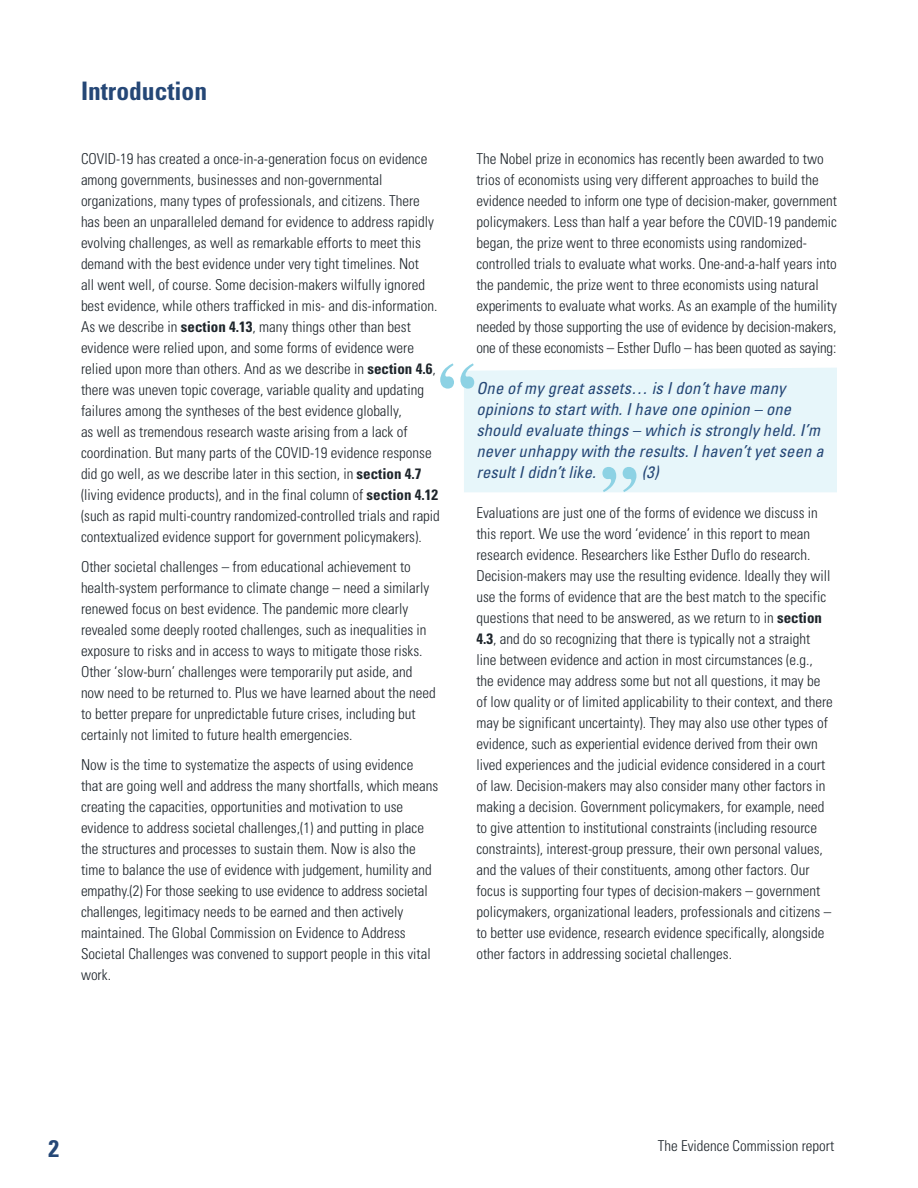
<style>
.page{position:relative;width:918px;height:1188px;background:#fff}
.page>*{position:absolute;margin:0;border:0;box-sizing:border-box;transform-origin:0 0}
.t1{font:700 75px "Times";color:#8dd2e4}
.t2{font:700 condensed 25.5px "Univers";color:#254776}
.t3{font:700 condensed 24px "Univers";color:#254776}
.t4{font:italic condensed 16.5px/21px "Univers";letter-spacing:.01em;color:#254776}
.t5{font:300 condensed 15px/21px "Univers";color:#1e252b}
.s1{font-weight:700}
</style>
<div class="page">
<div style="left:464px;top:368px;width:373px;height:124px;background:#e7f6fa"></div>
<h2 class="t2" style="left:81px;top:75px;width:128px">Introduction</h2>
<p class="t5" style="left:81px;top:149px;width:360px">COVID-19 has created a once-in-a-generation focus on evidence among governments, businesses and non-governmental organizations, many types of professionals, and citizens. There has been an unparalleled demand for evidence to address rapidly evolving challenges, as well as remarkable efforts to meet this demand with the best evidence under very tight timelines. Not<br>all went well, of course. Some decision-makers wilfully ignored best evidence, while others trafficked in mis- and dis-information.<br>As we describe in <span class="s1">section 4.13</span>, many things other than best evidence were relied upon, and some forms of evidence were relied upon more than others. And as we describe in <span class="s1">section 4.6</span>, there was uneven topic coverage, variable quality and updating failures among the syntheses of the best evidence globally,<br>as well as tremendous research waste arising from a lack of coordination. But many parts of the COVID-19 evidence response did go well, as we describe later in this section, in <span class="s1">section 4.7 </span>(living evidence products), and in the final column of <span class="s1">section 4.12 </span>(such as rapid multi-country randomized-controlled trials and rapid contextualized evidence support for government policymakers).</p>
<p class="t5" style="left:81px;top:557px;width:356px">Other societal challenges – from educational achievement to health-system performance to climate change – need a similarly renewed focus on best evidence. The pandemic more clearly revealed some deeply rooted challenges, such as inequalities in exposure to risks and in access to ways to mitigate those risks.<br>Other ‘slow-burn’ challenges were temporarily put aside, and now need to be returned to. Plus we have learned about the need to better prepare for unpredictable future crises, including but certainly not limited to future health emergencies.</p>
<p class="t5" style="left:81px;top:755px;width:359px">Now is the time to systematize the aspects of using evidence that are going well and address the many shortfalls, which means creating the capacities, opportunities and motivation to use evidence to address societal challenges,(1) and putting in place the structures and processes to sustain them. Now is also the time to balance the use of evidence with judgement, humility and empathy.(2) For those seeking to use evidence to address societal challenges, legitimacy needs to be earned and then actively maintained. The Global Commission on Evidence to Address Societal Challenges was convened to support people in this vital work.</p>
<p class="t5" style="left:476px;top:149px;width:362px">The Nobel prize in economics has recently been awarded to two trios of economists using very different approaches to build the evidence needed to inform one type of decision-maker, government policymakers. Less than half a year before the COVID-19 pandemic began, the prize went to three economists using randomized&shy;controlled trials to evaluate what works. One-and-a-half years into the pandemic, the prize went to three economists using natural experiments to evaluate what works. As an example of the humility needed by those supporting the use of evidence by decision-makers, one of these economists – Esther Duflo – has been quoted as saying:</p>
<p class="t4" style="left:476px;top:377px;width:349px">One of my great assets… is I don’t have many opinions to start with. I have one opinion – one should evaluate things – which is strongly held. I’m never unhappy with the results. I haven’t yet seen a result I didn’t like.</p>
<h1 class="t1" style="left:438px;top:318px;width:39px">“</h1>
<p class="t4" style="left:642px;top:461px;width:18px">(3)</p>
<p class="t5" style="left:476px;top:503px;width:358px">Evaluations are just one of the forms of evidence we discuss in this report. We use the word ‘evidence’ in this report to mean research evidence. Researchers like Esther Duflo do research.<br>Decision-makers may use the resulting evidence. Ideally they will use the forms of evidence that are the best match to the specific questions that need to be answered, as we return to in <span class="s1">section 4.3</span>, and do so recognizing that there is typically not a straight line between evidence and action in most circumstances (e.g., the evidence may address some but not all questions, it may be of low quality or of limited applicability to their context, and there may be significant uncertainty). They may also use other types of evidence, such as experiential evidence derived from their own lived experiences and the judicial evidence considered in a court of law. Decision-makers may also consider many other factors in making a decision. Government policymakers, for example, need to give attention to institutional constraints (including resource constraints), interest-group pressure, their own personal values, and the values of their constituents, among other factors. Our focus is supporting four types of decision-makers – government policymakers, organizational leaders, professionals and citizens – to better use evidence, research evidence specifically, alongside other factors in addressing societal challenges.</p>
<h1 class="t1" style="left:639px;top:537px;width:39px;rotate:-180deg">“</h1>
<h3 class="t3" style="left:49px;top:1134px;width:12px">2</h3>
<p class="t5" style="left:658px;top:1135px;width:178px">The Evidence Commission report</p>
</div>
